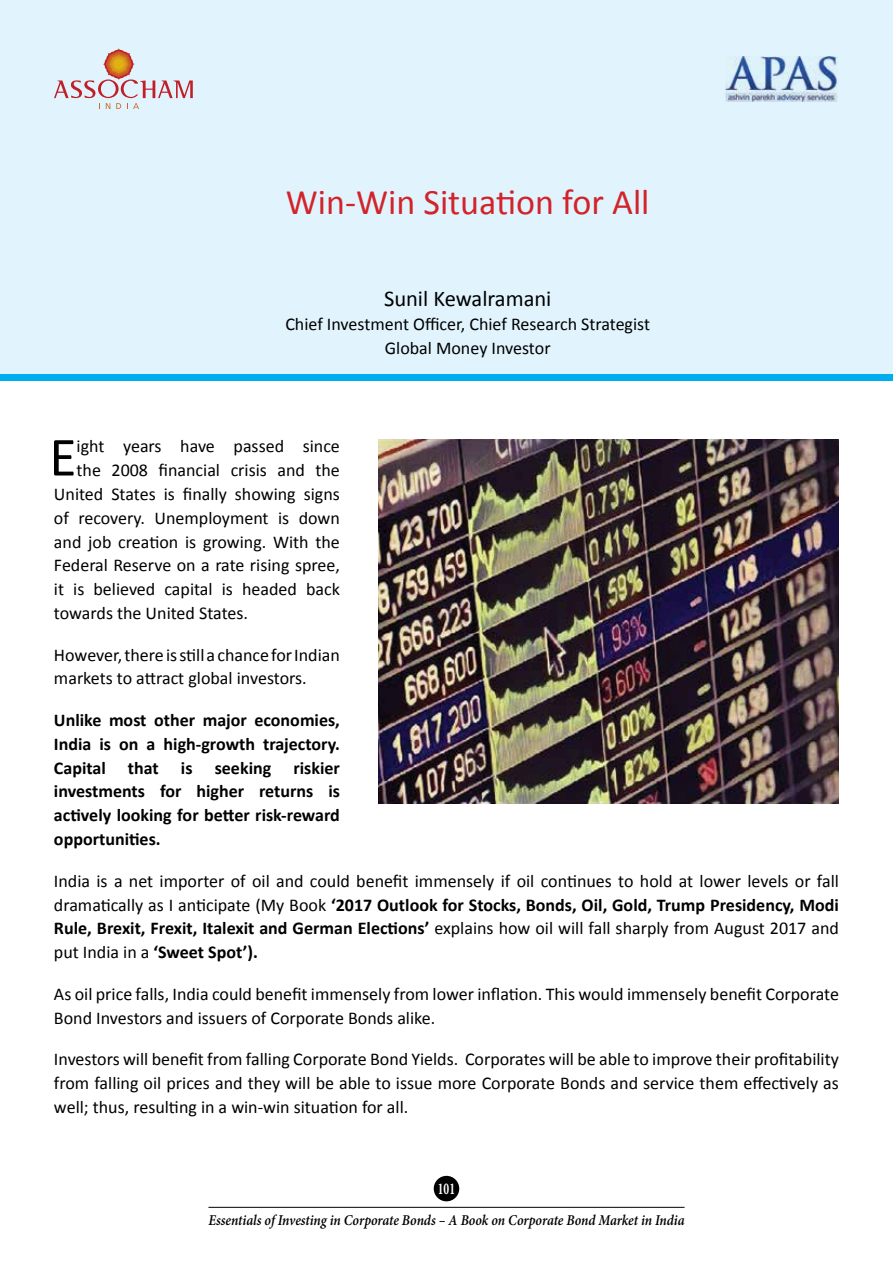
<style>
.page{position:relative;width:893px;height:1263px;background:#fff}
.page>*{position:absolute;margin:0;border:0;box-sizing:border-box;transform-origin:0 0}
.t1{font:55.8px "Calibri";color:#000}
.t2{font:36px "Calibri";color:#d2232a}
.t3{font:22.5px "Calibri";color:#000}
.t4{font:18px/24px "Calibri";color:#000}
.t5{font:700 18px/24px "Calibri";color:#000;text-align:justify}
.t6{font:700 16.5px "Minion Pro";color:#fff;scale:.7 1}
.t7{font:italic 600 15px "Minion Pro";letter-spacing:-.005em;color:#000;scale:.9 1}
.s1{font-weight:700}
</style>
<div class="page">
<div style="left:434px;top:1176px;width:25px;height:25px;background:#000;border-radius:50%"></div>
<hr style="left:208px;top:1207px;width:476px;height:1px;background:#000">
<div style="left:0;top:0;width:893px;height:374px;background:#e1f4fd"></div>
<div style="left:0;top:374px;width:893px;height:7px;background:#00aeef"></div>
<img style="left:378px;top:440px;width:461px;height:363px">
<h2 class="t2" style="left:286px;top:179px;width:365px">Win-Win Situation for All</h2>
<p class="t3" style="left:384px;top:284px;width:169px">Sunil Kewalramani</p>
<p class="t4" style="left:285px;top:312px;width:366px;text-align:center">Chief Investment Officer, Chief Research Strategist<br>Global Money Investor</p>
<h1 class="t1" style="left:49px;top:422px;width:29px">E</h1>
<p class="t4" style="left:77px;top:434px;width:265px">ight years have passed since</p>
<p class="t4" style="left:77px;top:458px;width:265px">the 2008 financial crisis and the</p>
<p class="t4" style="left:54px;top:482px;width:287px">United States is finally showing signs</p>
<p class="t4" style="left:54px;top:506px;width:287px">of recovery. Unemployment is down</p>
<p class="t4" style="left:54px;top:530px;width:287px">and job creation is growing. With the</p>
<p class="t4" style="left:54px;top:554px;width:287px">Federal Reserve on a rate rising spree,</p>
<p class="t4" style="left:54px;top:578px;width:287px">it is believed capital is headed back</p>
<p class="t4" style="left:54px;top:601px;width:196px">towards the United States.</p>
<p class="t4" style="left:54px;top:643px;width:287px">However, there is still a chance for Indian markets to attract global investors.</p>
<p class="t5" style="left:54px;top:707px;width:287px">Unlike most other major economies, India is on a high-growth trajectory.<br>Capital that is seeking riskier investments for higher returns is actively looking for better risk-reward opportunities.</p>
<p class="t4" style="left:54px;top:868px;width:786px;text-align:justify">India is a net importer of oil and could benefit immensely if oil continues to hold at lower levels or fall dramatically as I anticipate (My Book <span class="s1">‘2017 Outlook for Stocks, Bonds, Oil, Gold, Trump Presidency, Modi Rule, Brexit, Frexit, Italexit and German Elections’</span> explains how oil will fall sharply from August 2017 and put India in a <span class="s1">‘Sweet Spot’).</span></p>
<p class="t4" style="left:54px;top:981px;width:786px">As oil price falls, India could benefit immensely from lower inflation. This would immensely benefit Corporate<br>Bond Investors and issuers of Corporate Bonds alike.</p>
<p class="t4" style="left:54px;top:1046px;width:786px;text-align:justify">Investors will benefit from falling Corporate Bond Yields. Corporates will be able to improve their profitability from falling oil prices and they will be able to issue more Corporate Bonds and service them effectively as well; thus, resulting in a win-win situation for all.</p>
<p class="t6" style="left:438px;top:1177px;width:26px">101</p>
<p class="t7" style="left:208px;top:1209px;width:530px">Essentials of Investing in Corporate Bonds – A Book on Corporate Bond Market in India</p>
</div>
